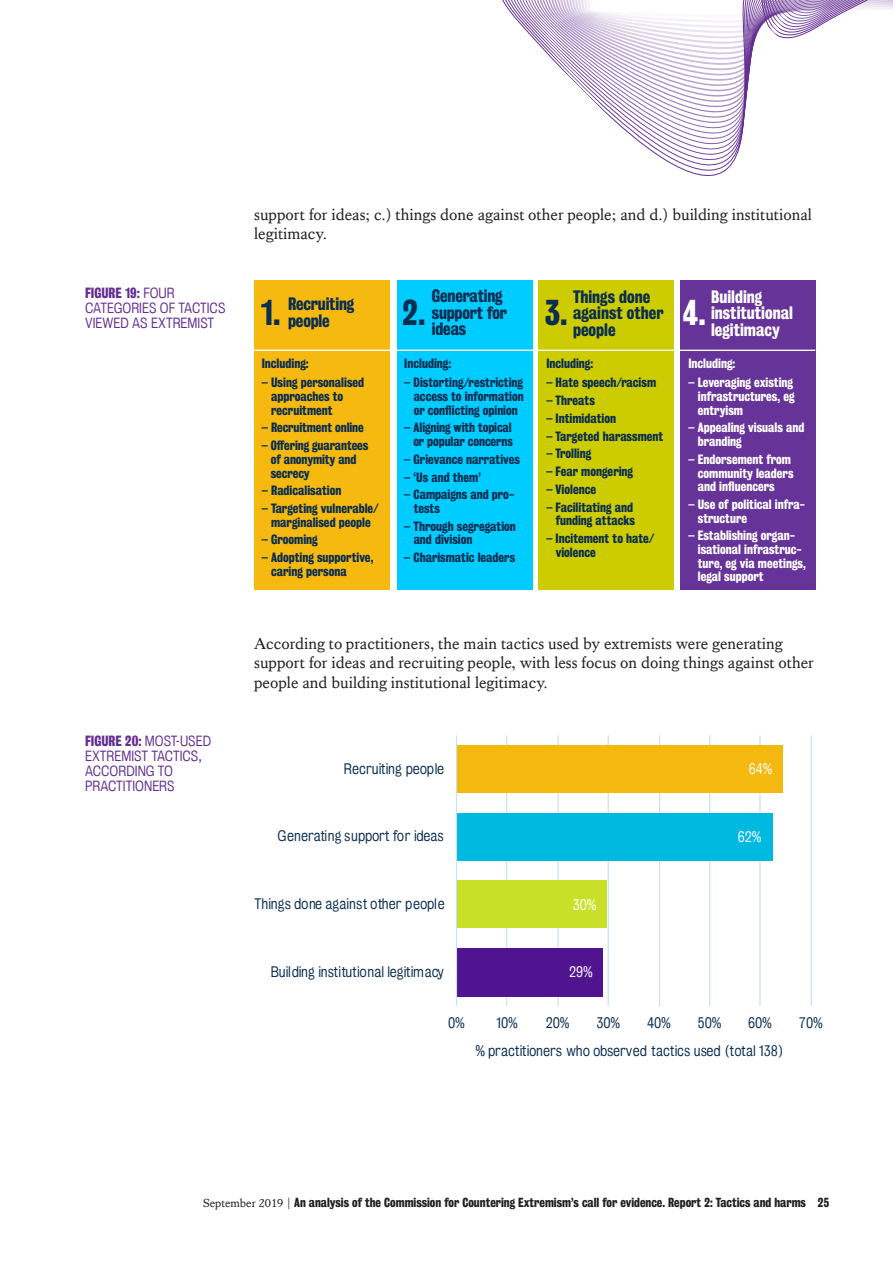
<style>
.page{position:relative;width:893px;height:1263px;background:#fff}
.page>*{position:absolute;margin:0;border:0;box-sizing:border-box;transform-origin:0 0}
.t1{font:32.85px "Kings Bureau Grot Three Seven";color:#0a2d50}
.t2{font:32.85px "Kings Bureau Grot Three Seven";color:#fff}
.Body_Copy{font:16.5px/19.5px "Kings Caslon Text";color:#231f20}
.t3{font:16.35px/16.4px "Kings Bureau Grot Three Seven";letter-spacing:-.015em;color:#0a2d50}
.t4{font:16.35px/16.4px "Kings Bureau Grot Three Seven";color:#fff}
.t5{font:13.95px "Kings Bureau Grot Five One";color:#0a2d50}
.t6{font:13.95px "Kings Bureau Grot Five One";color:#fff}
.Figure_-_H1{font:13.5px/15px "Kings Bureau Grot Five One";color:#632d91}
.t7{font:12.3px/13.6px "Kings Bureau Grot Three Seven";color:#0a2d50}
.t8{font:12.3px/13.6px "Kings Bureau Grot Three Seven";color:#fff}
.t9{font:12px "Kings Bureau Grot Three Seven";color:#231f20}
.s1{font-family:"Kings Bureau Grot Three Seven"}
.s2{font-size:32.85px}
.s3{font-family:"Kings Caslon Text"}
</style>
<div class="page">
<svg style="left:587px;top:95px;width:160px;height:81px"></svg>
<svg style="left:502px;top:0;width:391px;height:95px"></svg>
<div style="left:680px;top:280px;width:135px;height:310px;background:#639"></div>
<div style="left:538px;top:280px;width:136px;height:310px;background:#cc0"></div>
<div style="left:397px;top:280px;width:135px;height:310px;background:#0cf"></div>
<div style="left:254px;top:280px;width:135px;height:310px;background:#f5b90f"></div>
<hr style="left:254px;top:350px;width:561px;height:1px;background:#fff">
<hr style="left:506px;top:735px;width:1px;height:271px;background:#c6dff9">
<hr style="left:557px;top:735px;width:2px;height:271px;background:#c6dff9">
<hr style="left:608px;top:735px;width:1px;height:271px;background:#c6dff9">
<hr style="left:659px;top:735px;width:1px;height:271px;background:#c6dff9">
<hr style="left:709px;top:735px;width:1px;height:271px;background:#c6dff9">
<hr style="left:759px;top:735px;width:1px;height:271px;background:#c6dff9">
<hr style="left:811px;top:735px;width:1px;height:271px;background:#c6dff9">
<div style="left:457px;top:948px;width:146px;height:49px;background:#501491"></div>
<div style="left:457px;top:880px;width:149px;height:48px;background:#c8e128"></div>
<div style="left:457px;top:813px;width:315px;height:48px;background:#00b9e1"></div>
<div style="left:457px;top:745px;width:326px;height:48px;background:#f4b90e"></div>
<hr style="left:456px;top:735px;width:1px;height:271px;background:#c6dff9">
<p class="Figure_-_H1" style="left:85px;top:285px;width:142px"><span class="s1">FIGURE 19:</span> FOUR<br>CATEGORIES OF TACTICS<br>VIEWED AS EXTREMIST</p>
<p class="Figure_-_H1" style="left:85px;top:734px;width:128px"><span class="s1">FIGURE 20:</span> MOST-USED<br>EXTREMIST TACTICS,<br>ACCORDING TO<br>PRACTITIONERS</p>
<p class="Body_Copy" style="left:254px;top:204px;width:559px">support for ideas; c.) things done against other people; and d.) building institutional legitimacy.</p>
<p class="t3" style="left:261px;top:296px;width:95px;text-align:center"><span class="s2">1.</span> Recruiting people</p>
<p class="t7" style="left:262px;top:357px;width:48px">Including:</p>
<p class="t7" style="left:271px;top:376px;width:95px;text-indent:-9px">– Using personalised approaches to recruitment</p>
<p class="t7" style="left:262px;top:421px;width:104px">– Recruitment online</p>
<p class="t7" style="left:271px;top:439px;width:99px;text-indent:-9px">– Offering guarantees of anonymity and secrecy</p>
<p class="t7" style="left:262px;top:484px;width:81px">– Radicalisation</p>
<p class="t7" style="left:262px;top:501px;width:119px;text-align:center">– Targeting vulnerable/ marginalised people</p>
<p class="t7" style="left:262px;top:533px;width:57px">– Grooming</p>
<p class="t7" style="left:271px;top:551px;width:104px;text-indent:-9px">– Adopting supportive, caring persona</p>
<p class="t1" style="left:403px;top:293px;width:24px">2.</p>
<p class="t3" style="left:432px;top:288px;width:77px">Generating support for ideas</p>
<p class="t7" style="left:404px;top:357px;width:48px">Including:</p>
<p class="t7" style="left:414px;top:376px;width:112px;text-align:justify;text-indent:-9px">– Distorting/restricting access to information or conflicting opinion</p>
<p class="t7" style="left:404px;top:421px;width:110px;text-align:right">– Aligning with topical or popular concerns</p>
<p class="t7" style="left:404px;top:452px;width:117px">– Grievance narratives</p>
<p class="t7" style="left:404px;top:470px;width:78px">– ‘Us and them’</p>
<p class="t7" style="left:414px;top:488px;width:102px;text-indent:-9px">– Campaigns and pro&shy;tests</p>
<p class="t7" style="left:414px;top:519px;width:104px;text-indent:-9px">– Through segregation and division</p>
<p class="t7" style="left:404px;top:551px;width:112px">– Charismatic leaders</p>
<p class="t1" style="left:545px;top:293px;width:24px">3.</p>
<p class="t3" style="left:573px;top:288px;width:92px">Things done against other people</p>
<p class="t7" style="left:546px;top:357px;width:48px">Including:</p>
<p class="t7" style="left:546px;top:376px;width:111px">– Hate speech/racism</p>
<p class="t7" style="left:546px;top:394px;width:50px">– Threats</p>
<p class="t7" style="left:546px;top:411px;width:71px">– Intimidation</p>
<p class="t7" style="left:546px;top:429px;width:118px">– Targeted harassment</p>
<p class="t7" style="left:546px;top:447px;width:47px">– Trolling</p>
<p class="t7" style="left:546px;top:465px;width:88px">– Fear mongering</p>
<p class="t7" style="left:546px;top:482px;width:51px">– Violence</p>
<p class="t7" style="left:546px;top:500px;width:90px;text-align:right">– Facilitating and funding attacks</p>
<p class="t7" style="left:556px;top:532px;width:100px;text-indent:-9px">– Incitement to hate/ violence</p>
<p class="t2" style="left:682px;top:293px;width:25px">4.</p>
<p class="t4" style="left:711px;top:288px;width:83px">Building institutional legitimacy</p>
<p class="t8" style="left:688px;top:357px;width:48px">Including:</p>
<p class="t8" style="left:698px;top:376px;width:98px;text-align:justify;text-indent:-9px">– Leveraging existing infrastructures, eg entryism</p>
<p class="t8" style="left:698px;top:421px;width:108px;text-indent:-9px">– Appealing visuals and branding</p>
<p class="t8" style="left:698px;top:452px;width:97px;text-indent:-9px">– Endorsement from community leaders and influencers</p>
<p class="t8" style="left:698px;top:497px;width:109px;text-indent:-9px">– Use of political infra&shy;structure</p>
<p class="t8" style="left:698px;top:529px;width:110px;text-indent:-9px">– Establishing organ&shy;isational infrastruc&shy;ture, eg via meetings, legal support</p>
<p class="Body_Copy" style="left:254px;top:633px;width:561px">According to practitioners, the main tactics used by extremists were generating support for ideas and recruiting people, with less focus on doing things against other people and building institutional legitimacy.</p>
<p class="t5" style="left:344px;top:761px;width:102px">Recruiting people</p>
<p class="t6" style="left:749px;top:761px;width:25px">64%</p>
<p class="t5" style="left:278px;top:828px;width:168px">Generating support for ideas</p>
<p class="t6" style="left:738px;top:829px;width:25px">62%</p>
<p class="t5" style="left:254px;top:896px;width:192px">Things done against other people</p>
<p class="t6" style="left:573px;top:896px;width:25px">30%</p>
<p class="t5" style="left:271px;top:964px;width:175px">Building institutional legitimacy</p>
<p class="t6" style="left:569px;top:964px;width:25px">29%</p>
<p class="t5" style="left:448px;top:1015px;width:18px">0%</p>
<p class="t5" style="left:497px;top:1015px;width:23px">10%</p>
<p class="t5" style="left:546px;top:1015px;width:25px">20%</p>
<p class="t5" style="left:596px;top:1015px;width:25px">30%</p>
<p class="t5" style="left:647px;top:1015px;width:25px">40%</p>
<p class="t5" style="left:698px;top:1015px;width:25px">50%</p>
<p class="t5" style="left:748px;top:1015px;width:25px">60%</p>
<p class="t5" style="left:799px;top:1015px;width:25px">70%</p>
<p class="t5" style="left:475px;top:1043px;width:309px">% practitioners who observed tactics used (total 138)</p>
<p class="t9" style="left:203px;top:1196px;width:628px"><span class="s3">September 2019 |</span> An analysis of the Commission for Countering Extremism’s call for evidence. Report 2: Tactics and harms 25</p>
</div>
